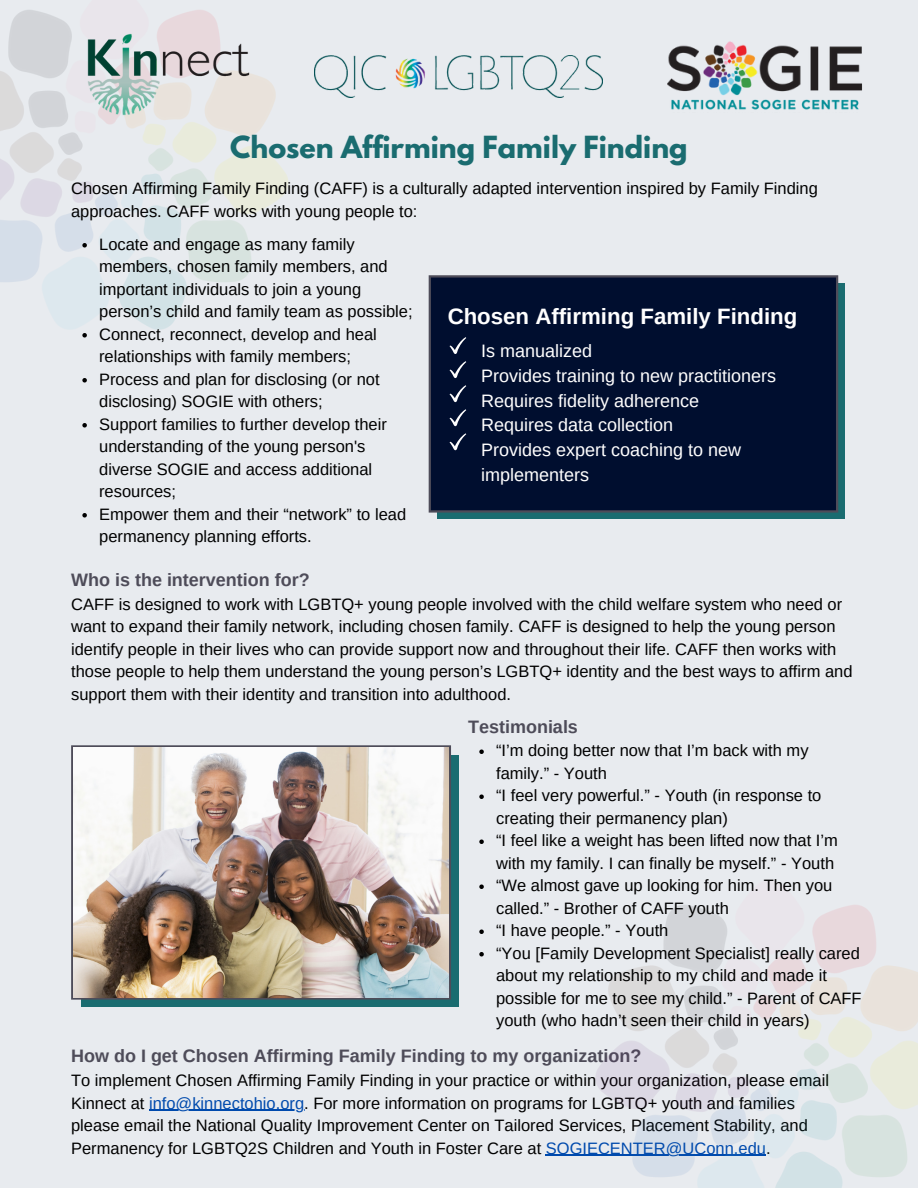
<style>
.page{position:relative;width:918px;height:1188px;background:#e8ebef}
.page>*{position:absolute;margin:0;border:0;box-sizing:border-box;transform-origin:0 0}
.t1{font:700 27px "League Spartan";color:#1a6c70}
.t2{font:700 22.2px "Arimo";color:#fff}
.t3{font:18px/24.8px "Arimo";color:#fff}
.t4{font:700 18px "Arimo";color:#4e4c59}
.t5{font:16.5px/22.5px "Arimo";color:#000}
.s1{color:#004aad}
</style>
<div class="page">
<hr style="left:149px;top:1110px;width:155px;height:1px;background:#004aad">
<hr style="left:546px;top:1155px;width:220px;height:1px;background:#004aad">
<img style="left:0;top:10px;width:315px;height:320px">
<img style="left:557px;top:905px;width:361px;height:283px">
<svg style="left:479px;top:749px;width:5px;height:5px"></svg>
<svg style="left:479px;top:794px;width:5px;height:5px"></svg>
<svg style="left:479px;top:839px;width:5px;height:5px"></svg>
<svg style="left:479px;top:884px;width:5px;height:5px"></svg>
<svg style="left:479px;top:929px;width:5px;height:5px"></svg>
<svg style="left:479px;top:952px;width:5px;height:4px"></svg>
<div style="left:81px;top:755px;width:377px;height:252px;background:#1a6c70"></div>
<svg style="left:71px;top:745px;width:380px;height:255px;background:#818084"></svg>
<img style="left:74px;top:748px;width:374px;height:249px">
<img style="left:78px;top:29px;width:177px;height:94px">
<img style="left:667px;top:41px;width:195px;height:69px">
<img style="left:315px;top:55px;width:288px;height:43px">
<svg style="left:82px;top:243px;width:5px;height:5px"></svg>
<svg style="left:82px;top:333px;width:5px;height:5px"></svg>
<svg style="left:82px;top:378px;width:5px;height:5px"></svg>
<svg style="left:82px;top:423px;width:5px;height:5px"></svg>
<svg style="left:82px;top:513px;width:5px;height:5px"></svg>
<div style="left:437px;top:284px;width:408px;height:235px;background:#1a6c70"></div>
<div style="left:429px;top:275px;width:409px;height:238px;background:#000e2f"></div>
<svg style="left:449px;top:337px;width:17px;height:17px"></svg>
<svg style="left:449px;top:361px;width:17px;height:17px"></svg>
<svg style="left:449px;top:385px;width:17px;height:17px"></svg>
<svg style="left:449px;top:409px;width:17px;height:17px"></svg>
<svg style="left:449px;top:433px;width:17px;height:17px"></svg>
<h1 class="t1" style="left:230px;top:134px;width:459px">Chosen Affirming Family Finding</h1>
<p class="t5" style="left:71px;top:177px;width:748px">Chosen Affirming Family Finding (CAFF) is a culturally adapted intervention inspired by Family Finding approaches. CAFF works with young people to:</p>
<p class="t5" style="left:99px;top:233px;width:315px">Locate and engage as many family members, chosen family members, and important individuals to join a young person’s child and family team as possible; Connect, reconnect, develop and heal relationships with family members; Process and plan for disclosing (or not disclosing) SOGIE with others;<br>Support families to further develop their understanding of the young person's diverse SOGIE and access additional resources;<br>Empower them and their “network” to lead permanency planning efforts.</p>
<h2 class="t2" style="left:448px;top:304px;width:351px">Chosen Affirming Family Finding</h2>
<p class="t3" style="left:481px;top:339px;width:296px">Is manualized<br>Provides training to new practitioners<br>Requires fidelity adherence<br>Requires data collection<br>Provides expert coaching to new implementers</p>
<p class="t4" style="left:71px;top:570px;width:240px">Who is the intervention for?</p>
<p class="t5" style="left:71px;top:593px;width:783px">CAFF is designed to work with LGBTQ+ young people involved with the child welfare system who need or want to expand their family network, including chosen family. CAFF is designed to help the young person identify people in their lives who can provide support now and throughout their life. CAFF then works with those people to help them understand the young person’s LGBTQ+ identity and the best ways to affirm and support them with their identity and transition into adulthood.</p>
<p class="t4" style="left:468px;top:716px;width:111px">Testimonials</p>
<p class="t5" style="left:496px;top:739px;width:367px">“I’m doing better now that I’m back with my family.” - Youth<br>“I feel very powerful.” - Youth (in response to creating their permanency plan)<br>“I feel like a weight has been lifted now that I’m with my family. I can finally be myself.” - Youth “We almost gave up looking for him. Then you called.” - Brother of CAFF youth<br>“I have people.” - Youth<br>“You [Family Development Specialist] really cared about my relationship to my child and made it possible for me to see my child.” - Parent of CAFF youth (who hadn’t seen their child in years)</p>
<p class="t4" style="left:71px;top:1046px;width:572px">How do I get Chosen Affirming Family Finding to my organization?</p>
<p class="t5" style="left:71px;top:1069px;width:759px">To implement Chosen Affirming Family Finding in your practice or within your organization, please email Kinnect at <span class="s1">info@kinnectohio.org</span>. For more information on programs for LGBTQ+ youth and families please email the National Quality Improvement Center on Tailored Services, Placement Stability, and Permanency for LGBTQ2S Children and Youth in Foster Care at <span class="s1">SOGIECENTER@UConn.edu</span>.</p>
</div>
